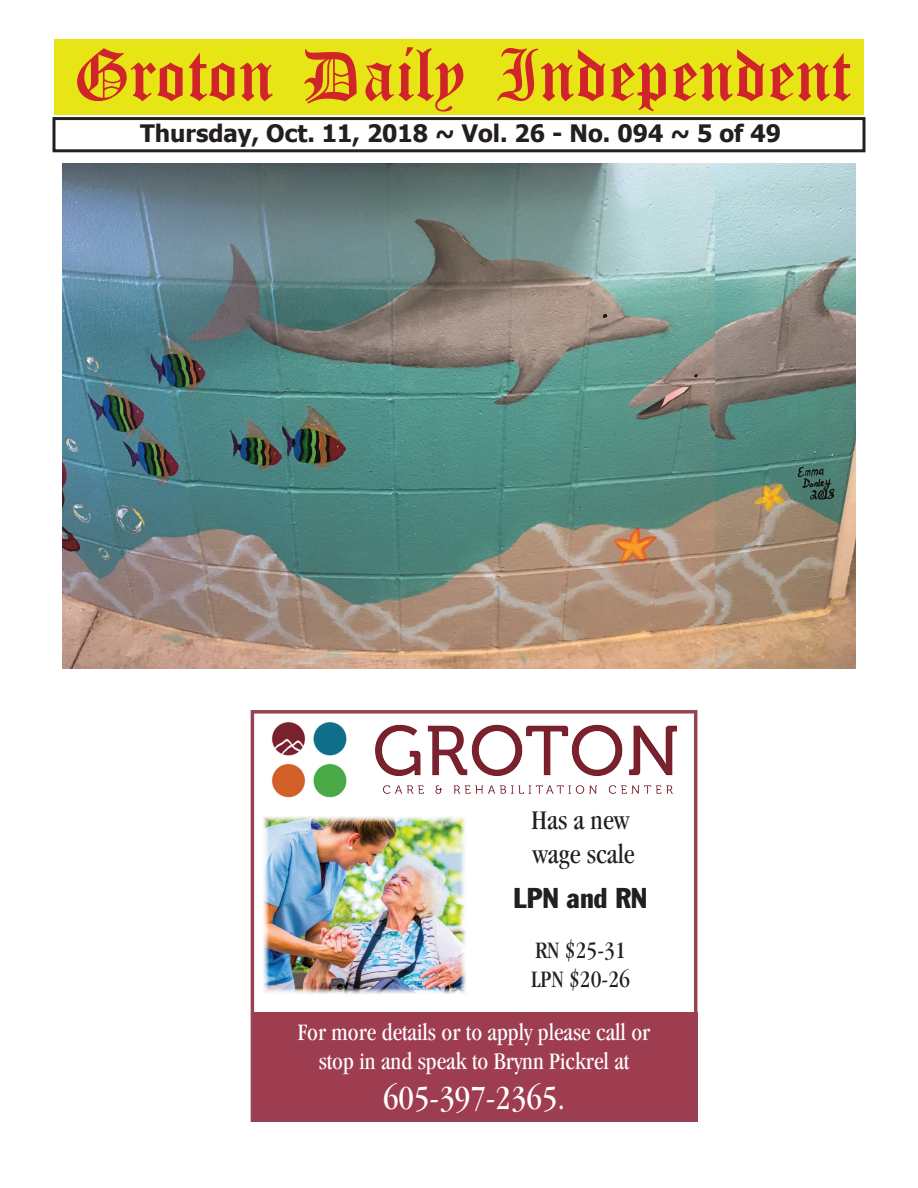
<style>
.page{position:relative;width:918px;height:1188px;background:#fff}
.page>*{position:absolute;margin:0;border:0;box-sizing:border-box;transform-origin:0 0}
.t1{font:54px "Old English Five";color:#d1232a}
.t2{font:condensed 34.95px "Garamond";color:#fff}
.t3{font:condensed 27.9px/33.5px "Garamond";color:#231f20}
.t4{font:27.9px "Franklin Gothic Condensed S Si Condensed";color:#231f20}
.t5{font:condensed 24.45px/29.2px "Garamond";color:#fff;text-align:center}
.t6{font:condensed 24.45px/29.2px "Garamond";color:#231f20}
.t7{font:700 24px "Tahoma";color:#231f20}
</style>
<div class="page">
<div style="left:52px;top:117px;width:814px;height:35px;border:3px solid #231f20"></div>
<div style="left:54px;top:40px;width:810px;height:75px;background:#e7e515"></div>
<div style="left:251px;top:1013px;width:446px;height:109px;background:#9e3c50"></div>
<img style="left:272px;top:722px;width:405px;height:75px">
<div style="left:251px;top:710px;width:446px;height:412px;border:3px solid #974355"></div>
<img style="left:263px;top:816px;width:203px;height:178px">
<img style="left:62px;top:164px;width:654px;height:505px">
<img style="left:716px;top:164px;width:140px;height:505px">
<h1 class="t1" style="left:73px;top:50px;width:779px">Groton Daily Independent</h1>
<p class="t7" style="left:140px;top:116px;width:642px">Thursday, Oct. 11, 2018 ~ Vol. 26 - No. 094 ~ 5 of 49</p>
<p class="t3" style="left:532px;top:803px;width:105px">Has a new wage scale</p>
<p class="t4" style="left:514px;top:881px;width:135px">LPN and RN</p>
<p class="t6" style="left:531px;top:935px;width:101px">RN $25-31<br>LPN $20-26</p>
<p class="t5" style="left:298px;top:1017px;width:354px">For more details or to apply please call or stop in and speak to Brynn Pickrel at</p>
<h2 class="t2" style="left:383px;top:1079px;width:184px">605-397-2365.</h2>
</div>
